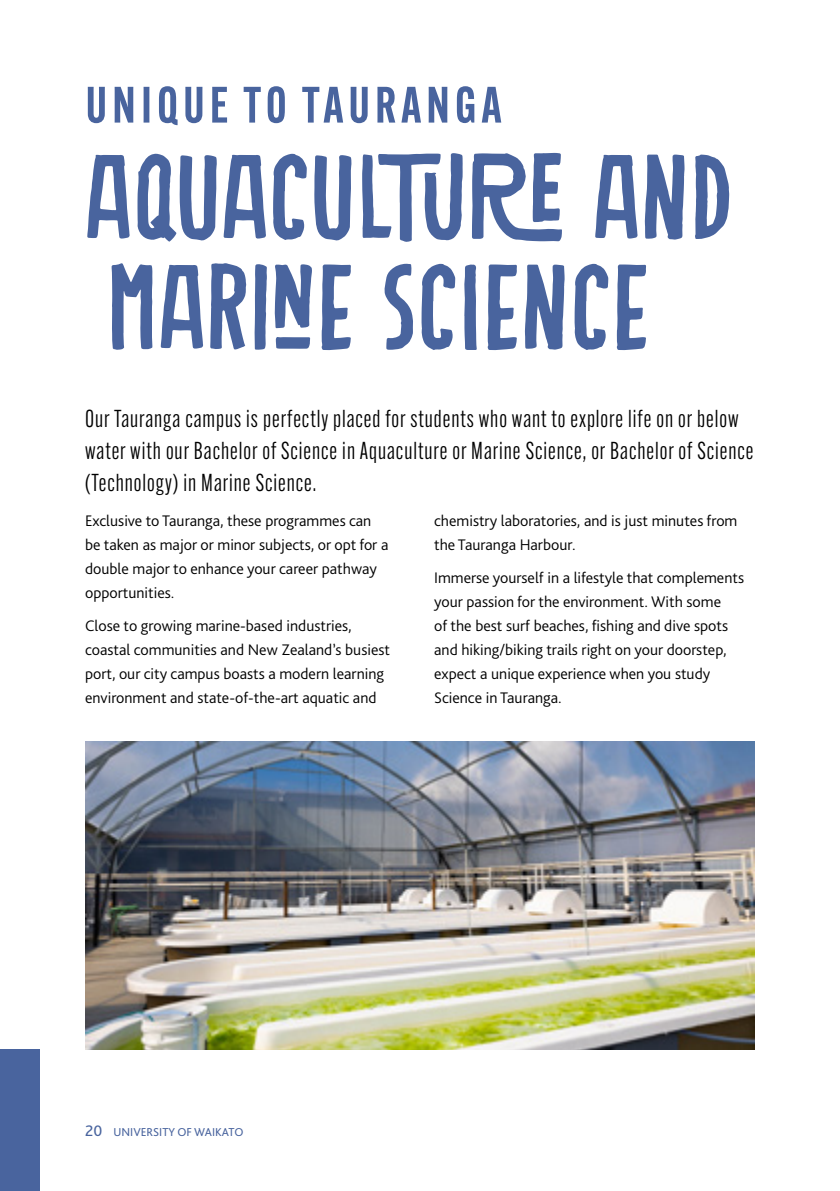
<style>
.page{position:relative;width:840px;height:1191px;background:#fff}
.page>*{position:absolute;margin:0;border:0;box-sizing:border-box;transform-origin:0 0}
.t1{font:120px "Bozzolini";color:#49649e}
.t2{font:600 50px "Alternate Gothic Cond ATF";letter-spacing:.1em;color:#49649e}
.t3{font:24px/32px "Alternate Gothic Cond ATF";letter-spacing:.04em;color:#000}
.t4{font:300 16px/24px "Bliss Pro";color:#000}
.t5{font:12px "Bliss Pro";color:#49649e}
.s1{font-size:16px}
</style>
<div class="page">
<img style="left:85px;top:741px;width:669px;height:308px">
<div style="left:0;top:1049px;width:40px;height:142px;background:#49649e"></div>
<h2 class="t2" style="left:86px;top:73px;width:417px">UNIQUE TO TAURANGA</h2>
<h1 class="t1" style="left:85px;top:125px;width:648px">AQUACULTURE AND</h1>
<h1 class="t1" style="left:105px;top:235px;width:544px">MARINE SCIENCE</h1>
<h3 class="t3" style="left:85px;top:402px;width:669px">Our Tauranga campus is perfectly placed for students who want to explore life on or below water with our Bachelor of Science in Aquaculture or Marine Science, or Bachelor of Science (Technology) in Marine Science.</h3>
<p class="t4" style="left:85px;top:509px;width:304px">Exclusive to Tauranga, these programmes can be taken as major or minor subjects, or opt for a double major to enhance your career pathway opportunities.</p>
<p class="t4" style="left:85px;top:613px;width:306px">Close to growing marine-based industries, coastal communities and New Zealand’s busiest port, our city campus boasts a modern learning environment and state-of-the-art aquatic and</p>
<p class="t4" style="left:434px;top:509px;width:304px">chemistry laboratories, and is just minutes from the Tauranga Harbour.</p>
<p class="t4" style="left:434px;top:565px;width:311px">Immerse yourself in a lifestyle that complements your passion for the environment. With some<br>of the best surf beaches, fishing and dive spots and hiking/biking trails right on your doorstep, expect a unique experience when you study Science in Tauranga.</p>
<p class="t5" style="left:85px;top:1124px;width:160px"><span class="s1">20</span> UNIVERSITY OF WAIKATO</p>
</div>
